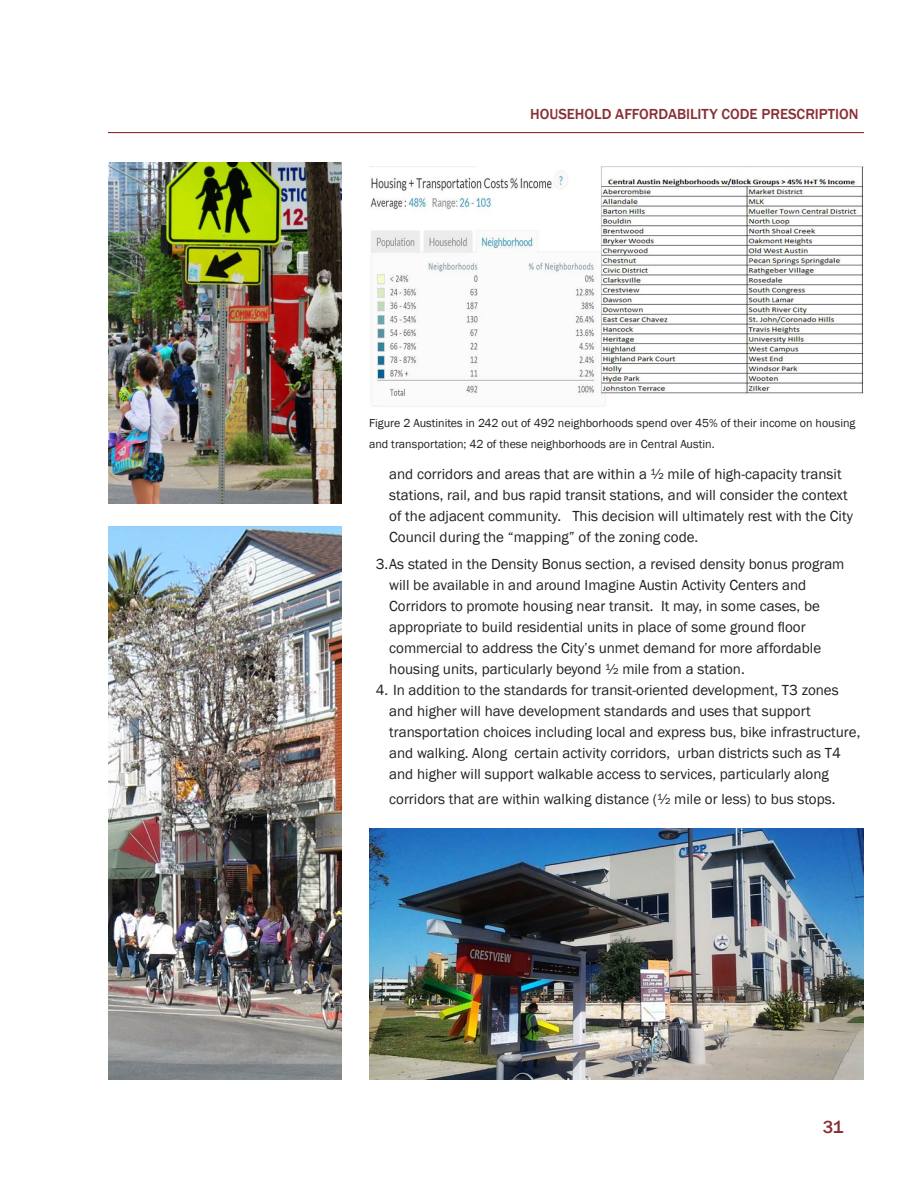
<style>
.page{position:relative;width:918px;height:1188px;background:#fff}
.page>*{position:absolute;margin:0;border:0;box-sizing:border-box;transform-origin:0 0}
.t1{font:500 18px "Franklin Gothic";color:#882f34}
.t2{font:15px/21px "Franklin Gothic";color:#231f20}
.t3{font:500 15px "Franklin Gothic";color:#882f34}
.image{font:12px/21px "Franklin Gothic";color:#231f20}
</style>
<div class="page">
<hr style="left:108px;top:132px;width:756px;height:1px;background:#882f34">
<img style="left:108px;top:162px;width:234px;height:342px">
<img style="left:370px;top:167px;width:494px;height:240px">
<img style="left:108px;top:526px;width:234px;height:554px">
<img style="left:369px;top:828px;width:495px;height:252px">
<p class="t3" style="left:530px;top:104px;width:330px">HOUSEHOLD AFFORDABILITY CODE PRESCRIPTION</p>
<p class="image" style="left:369px;top:413px;width:488px">Figure 2 Austinites in 242 out of 492 neighborhoods spend over 45% of their income on housing and transportation; 42 of these neighborhoods are in Central Austin.</p>
<p class="t2" style="left:389px;top:463px;width:465px">and corridors and areas that are within a ½ mile of high-capacity transit stations, rail, and bus rapid transit stations, and will consider the context of the adjacent community. This decision will ultimately rest with the City Council during the “mapping” of the zoning code.</p>
<p class="t2" style="left:389px;top:554px;width:457px;text-indent:-14px">3.As stated in the Density Bonus section, a revised density bonus program will be available in and around Imagine Austin Activity Centers and Corridors to promote housing near transit. It may, in some cases, be appropriate to build residential units in place of some ground floor commercial to address the City’s unmet demand for more affordable housing units, particularly beyond ½ mile from a station.</p>
<p class="t2" style="left:389px;top:680px;width:473px;text-indent:-14px">4. In addition to the standards for transit-oriented development, T3 zones and higher will have development standards and uses that support transportation choices including local and express bus, bike infrastructure, and walking. Along certain activity corridors, urban districts such as T4 and higher will support walkable access to services, particularly along</p>
<p class="t2" style="left:389px;top:789px;width:448px">corridors that are within walking distance (½ mile or less) to bus stops.</p>
<p class="t1" style="left:823px;top:1116px;width:22px">31</p>
</div>
